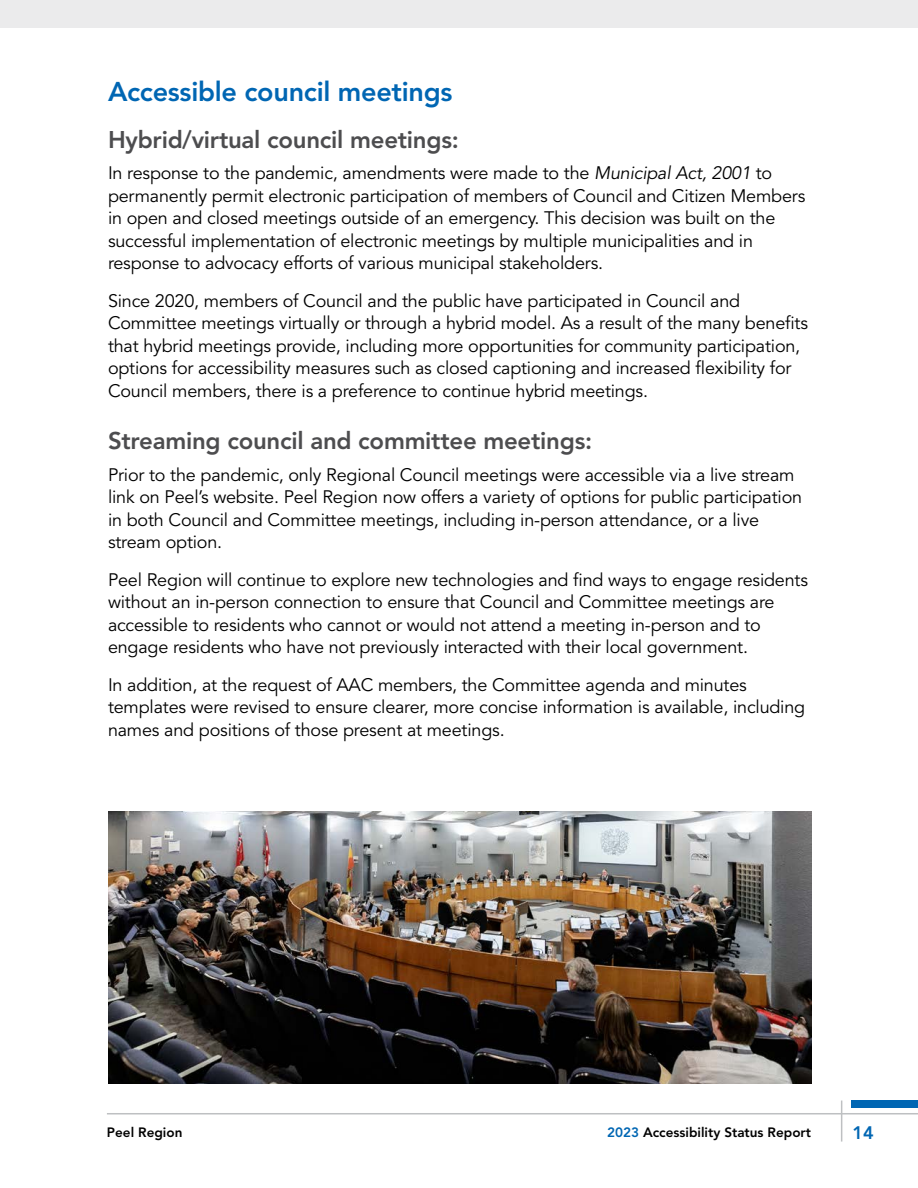
<style>
.page{position:relative;width:918px;height:1188px;background:#fff}
.page>*{position:absolute;margin:0;border:0;box-sizing:border-box;transform-origin:0 0}
.t1{font:800 27px "Avenir LT Std";letter-spacing:-.01em;color:#0066b3}
.t2{font:800 24px "Avenir LT Std";letter-spacing:-.01em;color:#4d4d4f}
.t3{font:18px/22.5px "Avenir LT Std";letter-spacing:-.01em;color:#000}
.t4{font:800 18px "Avenir LT Std";color:#0066b3}
.t5{font:800 13.5px "Avenir LT Std";color:#000}
.s1{font-style:italic}
.s2{color:#0066b3}
</style>
<div class="page">
<hr style="left:107px;top:1113px;width:811px;height:1px;background:#bec0c2">
<hr style="left:841px;top:1101px;width:1px;height:41px;background:#bec0c2">
<div style="left:852px;top:1101px;width:66px;height:7px;background:#0066b3"></div>
<div style="left:0;top:0;width:918px;height:28px;background:#ebebec"></div>
<img style="left:108px;top:811px;width:703px;height:272px">
<h3 class="t1" style="left:108px;top:76px;width:346px">Accessible council meetings</h3>
<h4 class="t2" style="left:108px;top:125px;width:352px">Hybrid/virtual council meetings:</h4>
<p class="t3" style="left:108px;top:162px;width:699px">In response to the pandemic, amendments were made to the <span class="s1">Municipal Act, 2001</span> to permanently permit electronic participation of members of Council and Citizen Members in open and closed meetings outside of an emergency. This decision was built on the successful implementation of electronic meetings by multiple municipalities and in response to advocacy efforts of various municipal stakeholders.</p>
<p class="t3" style="left:108px;top:290px;width:702px">Since 2020, members of Council and the public have participated in Council and Committee meetings virtually or through a hybrid model. As a result of the many benefits that hybrid meetings provide, including more opportunities for community participation, options for accessibility measures such as closed captioning and increased flexibility for Council members, there is a preference to continue hybrid meetings.</p>
<h4 class="t2" style="left:108px;top:427px;width:486px">Streaming council and committee meetings:</h4>
<p class="t3" style="left:108px;top:464px;width:696px">Prior to the pandemic, only Regional Council meetings were accessible via a live stream link on Peel’s website. Peel Region now offers a variety of options for public participation in both Council and Committee meetings, including in-person attendance, or a live stream option.</p>
<p class="t3" style="left:108px;top:569px;width:702px">Peel Region will continue to explore new technologies and find ways to engage residents without an in-person connection to ensure that Council and Committee meetings are accessible to residents who cannot or would not attend a meeting in-person and to engage residents who have not previously interacted with their local government.</p>
<p class="t3" style="left:108px;top:674px;width:699px">In addition, at the request of AAC members, the Committee agenda and minutes templates were revised to ensure clearer, more concise information is available, including names and positions of those present at meetings.</p>
<p class="t5" style="left:107px;top:1124px;width:77px">Peel Region</p>
<p class="t5" style="left:607px;top:1124px;width:205px"><span class="s2">2023</span> Accessibility Status Report</p>
<p class="t4" style="left:852px;top:1122px;width:23px">14</p>
</div>
